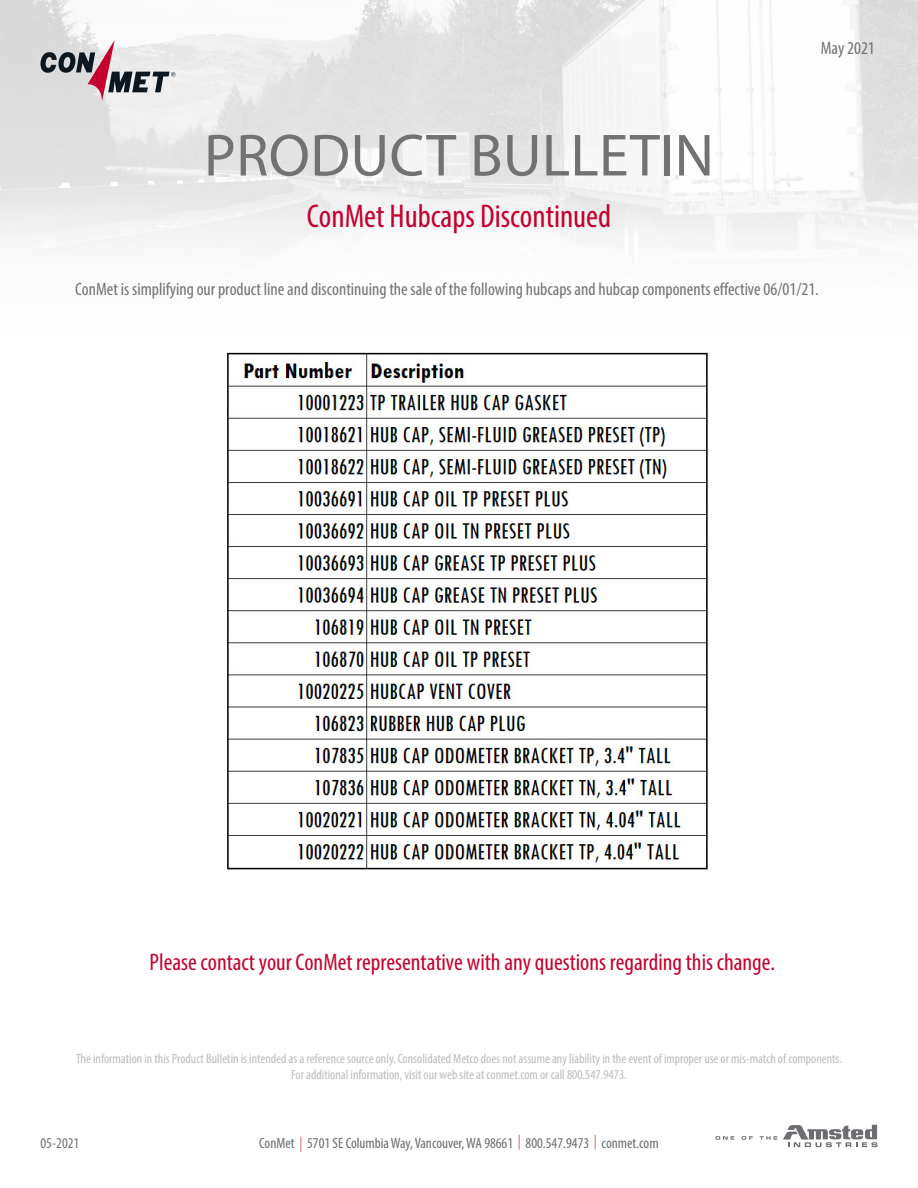
<style>
.page{position:relative;width:918px;height:1188px;background:#fff}
.page>*{position:absolute;margin:0;border:0;box-sizing:border-box;transform-origin:0 0}
.Body_Text{font:60px "Myriad Pro";letter-spacing:.005em;color:#717271}
.Body_Text-2{font:condensed 33px "Myriad Pro";color:#c5002e}
.Section_Header{font:condensed 24px "Myriad Pro";color:#c5002e}
.Body_Text-3{font:condensed 18px "Myriad Pro";color:#717271}
.t1{font:condensed 15px "Myriad Pro";color:#6c6d70}
.t2{font:condensed 15px "Myriad Pro";color:#717271}
.t3{font:condensed 13.5px/16.2px "Myriad Pro";color:#bdbbbb;text-align:center}
.s1{color:#e26867}
</style>
<div class="page">
<img style="left:1px;top:1px;width:917px;height:243px">
<svg style="left:40px;top:40px;width:136px;height:62px"></svg>
<svg style="left:716px;top:1136px;width:18px;height:4px"></svg>
<svg style="left:742px;top:1136px;width:11px;height:4px"></svg>
<svg style="left:760px;top:1136px;width:17px;height:4px"></svg>
<svg style="left:783px;top:1125px;width:95px;height:22px"></svg>
<img style="left:227px;top:352px;width:481px;height:518px">
<p class="Body_Text" style="left:204px;top:118px;width:512px">PRODUCT BULLETIN</p>
<p class="Body_Text-2" style="left:307px;top:196px;width:306px">ConMet Hubcaps Discontinued</p>
<p class="Body_Text-3" style="left:821px;top:37px;width:56px">May 2021</p>
<p class="Body_Text-3" style="left:75px;top:278px;width:745px">ConMet is simplifying our product line and discontinuing the sale of the following hubcaps and hubcap components effective 06/01/21.</p>
<p class="Section_Header" style="left:150px;top:948px;width:627px">Please contact your ConMet representative with any questions regarding this change.</p>
<p class="t3" style="left:76px;top:1050px;width:767px">The information in this Product Bulletin is intended as a reference source only. Consolidated Metco does not assume any liability in the event of improper use or mis-match of components.<br>For additional information, visit our web site at conmet.com or call 800.547.9473.</p>
<p class="t2" style="left:41px;top:1133px;width:40px">05-2021</p>
<p class="t1" style="left:259px;top:1133px;width:401px">ConMet <span class="s1">|</span> 5701 SE Columbia Way, Vancouver, WA 98661 <span class="s1">|</span> 800.547.9473 <span class="s1">|</span> conmet.com</p>
</div>
